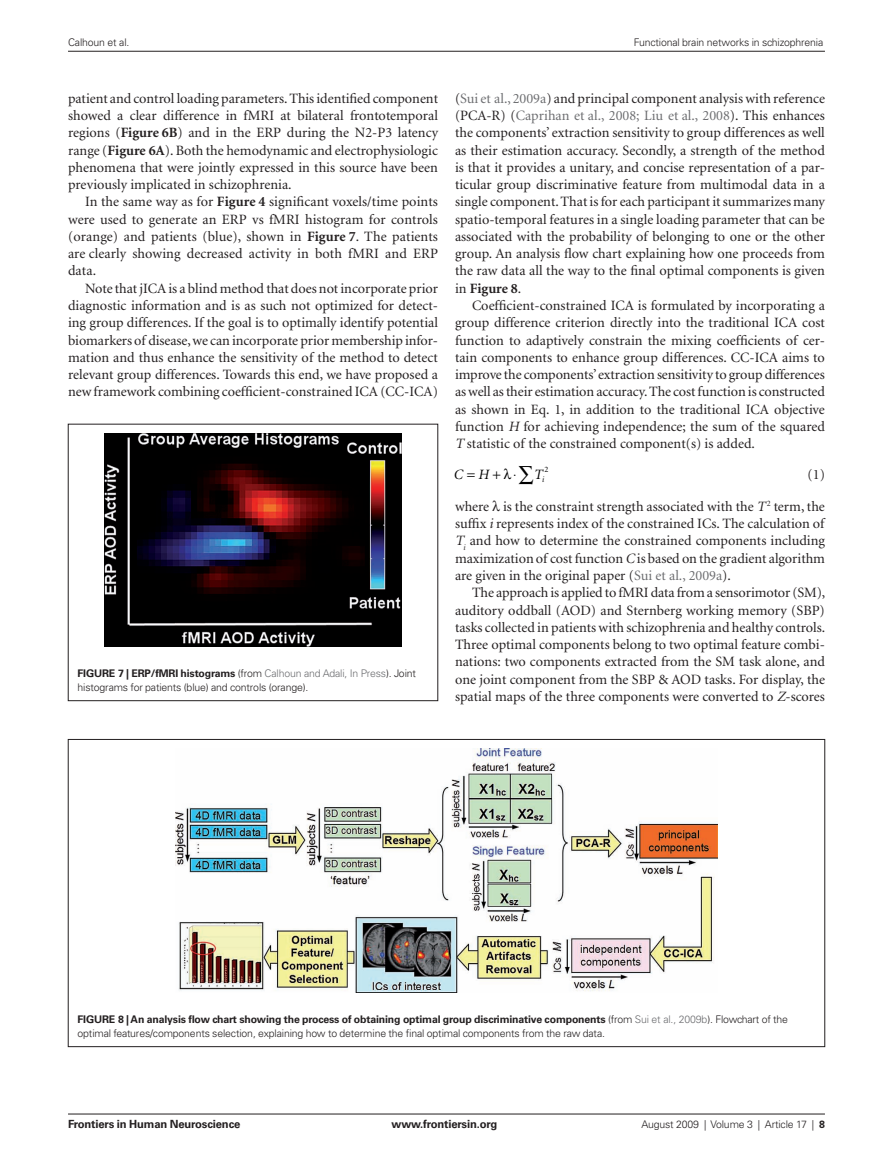
<style>
.page{position:relative;width:893px;height:1170px;background:#fff}
.page>*{position:absolute;margin:0;border:0;box-sizing:border-box;transform-origin:0 0}
.t1{font:14.25px/17.2px "Minion";color:#231f20;text-align:justify}
.t2{font:italic 14.25px "Minion";color:#000}
.t3{font:700 11.25px "Univers";letter-spacing:-.015em;color:#231f20}
.t4{font:300 10.5px/14.2px "Univers";letter-spacing:-.015em;color:#231f20}
.t5{font:italic 8.25px "Minion";color:#000}
.t6{font:8.25px "Minion";color:#000}
.s1{font-weight:700}
.s2{color:#6c6d70}
.s3{font-style:italic}
</style>
<div class="page">
<hr style="left:68px;top:1113px;width:757px;height:1px;background:#231f20">
<hr style="left:68px;top:51px;width:757px;height:1px;background:#231f20">
<img style="left:104px;top:433px;width:298px;height:213px">
<img style="left:175px;top:748px;width:543px;height:244px">
<p class="t4" style="left:68px;top:36px;width:63px">Calhoun et al.</p>
<p class="t4" style="left:634px;top:36px;width:191px">Functional brain networks in schizophrenia</p>
<p class="t1" style="left:68px;top:91px;width:372px">patient and control loading parameters. This identified component showed a clear difference in fMRI at bilateral frontotemporal regions (<span class="s1">Figure 6B</span>) and in the ERP during the N2-P3 latency range (<span class="s1">Figure 6A</span>). Both the hemodynamic and electrophysiologic phenomena that were jointly expressed in this source have been previously implicated in schizophrenia.</p>
<p class="t1" style="left:68px;top:194px;width:371px;text-indent:17px">In the same way as for <span class="s1">Figure 4</span> significant voxels/time points were used to generate an ERP vs fMRI histogram for controls (orange) and patients (blue), shown in <span class="s1">Figure 7</span>. The patients are clearly showing decreased activity in both fMRI and ERP data.</p>
<p class="t1" style="left:68px;top:281px;width:371px;text-indent:17px">Note that jICA is a blind method that does not incorporate prior diagnostic information and is as such not optimized for detect&shy;ing group differences. If the goal is to optimally identify potential biomarkers of disease, we can incorporate prior membership infor&shy;mation and thus enhance the sensitivity of the method to detect relevant group differences. Towards this end, we have proposed a new framework combining coefficient-constrained ICA (CC-ICA)</p>
<p class="t4" style="left:78px;top:666px;width:340px"><span class="s1">FIGURE 7 | ERP/fMRI histograms</span> (from <span class="s2">Calhoun and Adali, In Press</span>). Joint histograms for patients (blue) and controls (orange).</p>
<p class="t1" style="left:455px;top:91px;width:371px">(<span class="s2">Sui et al., 2009a</span>) and principal component analysis with reference (PCA-R) (<span class="s2">Caprihan et al., 2008; Liu et al., 2008</span>). This enhances the components’ extraction sensitivity to group differences as well as their estimation accuracy. Secondly, a strength of the method is that it provides a unitary, and concise representation of a par&shy;ticular group discriminative feature from multimodal data in a single component. That is for each participant it summarizes many spatio-temporal features in a single loading parameter that can be associated with the probability of belonging to one or the other group. An analysis flow chart explaining how one proceeds from the raw data all the way to the final optimal components is given in <span class="s1">Figure 8</span>.</p>
<p class="t1" style="left:455px;top:298px;width:371px;text-indent:17px">Coefficient-constrained ICA is formulated by incorporating a group difference criterion directly into the traditional ICA cost function to adaptively constrain the mixing coefficients of cer&shy;tain components to enhance group differences. CC-ICA aims to improve the components’ extraction sensitivity to group differences as well as their estimation accuracy. The cost function is constructed as shown in Eq. 1, in addition to the traditional ICA objective function <span class="s3">H</span> for achieving independence; the sum of the squared <span class="s3">T</span> statistic of the constrained component(s) is added.</p>
<p class="t2" style="left:454px;top:468px;width:37px">C H</p>
<p class="t2" style="left:513px;top:468px;width:31px">⋅∑T</p>
<p class="t5" style="left:542px;top:476px;width:4px">i</p>
<p class="t6" style="left:545px;top:466px;width:5px">2</p>
<p class="t1" style="left:807px;top:466px;width:19px">(1)</p>
<p class="t1" style="left:455px;top:499px;width:371px">where is the constraint strength associated with the <span class="s3">T</span><sup>2</sup> term, the suffix <span class="s3">i</span> represents index of the constrained ICs. The calculation of <span class="s3">T</span><sub>i</sub> and how to determine the constrained components including maximization of cost function <span class="s3">C</span> is based on the gradient algorithm are given in the original paper (<span class="s2">Sui et al., 2009a</span>).</p>
<p class="t1" style="left:455px;top:585px;width:372px;text-indent:17px">The approach is applied to fMRI data from a sensorimotor (SM), auditory oddball (AOD) and Sternberg working memory (SBP) tasks collected in patients with schizophrenia and healthy controls.<br>Three optimal components belong to two optimal feature combi&shy;nations: two components extracted from the SM task alone, and one joint component from the SBP &amp; AOD tasks. For display, the spatial maps of the three components were converted to <span class="s3">Z</span>-scores</p>
<p class="t4" style="left:78px;top:1012px;width:712px"><span class="s1">FIGURE 8 | An analysis flow chart showing the process of obtaining optimal group discriminative components</span> (from <span class="s2">Sui et al., 2009b</span>). Flowchart of the optimal features/components selection, explaining how to determine the final optimal components from the raw data.</p>
<p class="t3" style="left:68px;top:1119px;width:174px">Frontiers in Human Neuroscience</p>
<p class="t3" style="left:392px;top:1119px;width:107px">www.frontiersin.org</p>
<p class="t4" style="left:641px;top:1117px;width:185px">August 2009 | Volume 3 | Article 17 | <span class="s1">8</span></p>
</div>
